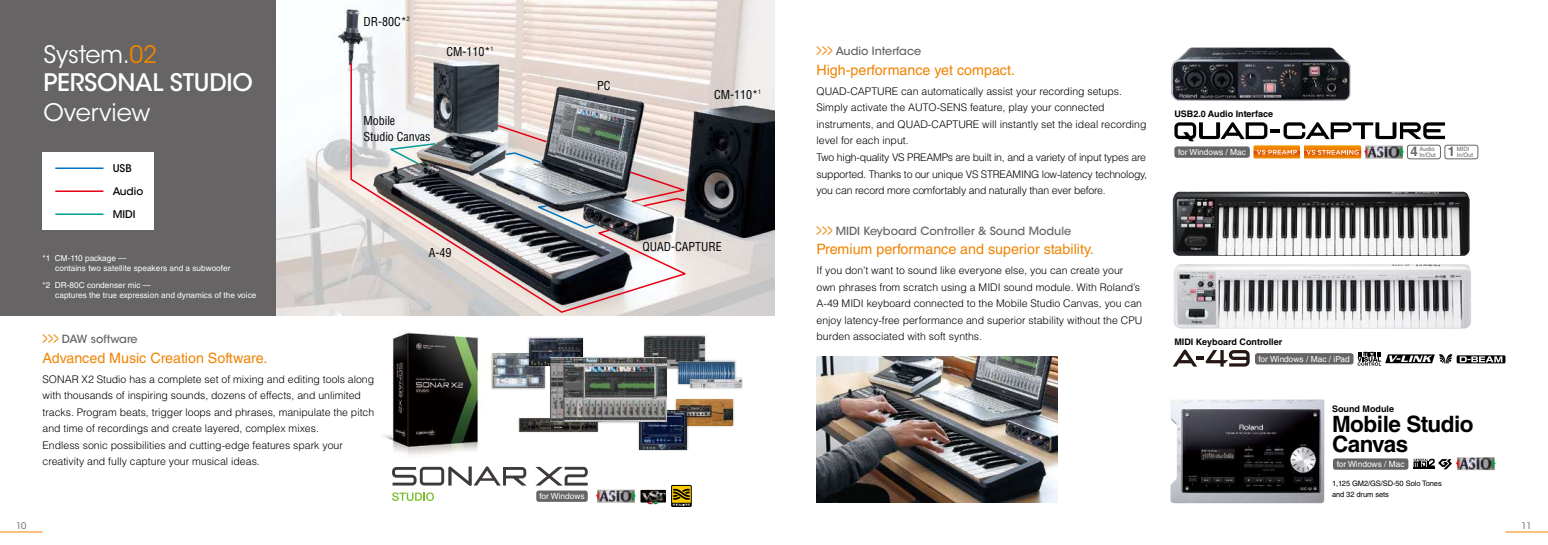
<style>
.page{position:relative;width:1548px;height:545px;background:#fff}
.page>*{position:absolute;margin:0;border:0;box-sizing:border-box;transform-origin:0 0}
.t1{font:500 24px/28.5px "ITC Avant Garde Std";letter-spacing:-.01em;color:#fff}
.t2{font:24px "ITC Avant Garde Std";color:#fff}
.t3{font:700 22.5px/20.2px "Helvetica LT Std";letter-spacing:-.02em;color:#000}
.t4{font:14.25px "Helvetica LT Std";color:#f08300}
.t5{font:condensed 12px/15.8px "Helvetica LT Std";color:#000}
.t6{font:500 11.25px "ITC Avant Garde Std";color:#666464}
.t7{font:300 10.5px/16.5px "Helvetica LT Std";color:#000}
.t8{font:500 10.5px/23px "ITC Avant Garde Std";color:#000}
.t9{font:700 9px "Helvetica LT Std";color:#000}
.t10{font:9px "ITC Avant Garde Std";color:#666464}
.t11{font:8.4px "Helvetica LT Std";color:#fff}
.t12{font:8.25px/10.5px "Helvetica LT Std";color:#fff}
.t13{font:7.5px/10.5px "Helvetica LT Std";letter-spacing:-.01em;color:#000}
.t14{font:6px/6px "Helvetica LT Std";color:#666464}
.s1{font-weight:400}
.s2{font-weight:400;color:#f08300}
.s3{font-weight:400;font-size:17.55px;color:#f08300}
.s4{font-weight:700;font-size:13.2px}
</style>
<div class="page">
<hr style="left:0;top:531px;width:43px;height:1px;background:#f08300">
<hr style="left:1505px;top:531px;width:43px;height:1px;background:#f08300">
<div style="left:0;top:0;width:774px;height:315px;background:#666464"></div>
<img style="left:369px;top:315px;width:126px;height:140px">
<svg style="left:392px;top:492px;width:42px;height:8px"></svg>
<img style="left:596px;top:489px;width:40px;height:13px">
<img style="left:640px;top:489px;width:26px;height:14px">
<svg style="left:671px;top:484px;width:21px;height:22px"></svg>
<svg style="left:672px;top:485px;width:19px;height:20px"></svg>
<svg style="left:392px;top:466px;width:135px;height:19px"></svg>
<svg style="left:535px;top:466px;width:53px;height:19px"></svg>
<img style="left:1172px;top:191px;width:297px;height:65px">
<img style="left:1173px;top:264px;width:298px;height:64px">
<img style="left:1170px;top:399px;width:154px;height:104px">
<img style="left:276px;top:0;width:498px;height:315px">
<svg style="left:350px;top:62px;width:339px;height:251px;background:#a8a4a4"></svg>
<svg style="left:386px;top:142px;width:51px;height:23px"></svg>
<svg style="left:533px;top:204px;width:63px;height:25px;background:#858c92"></svg>
<svg style="left:628px;top:170px;width:61px;height:37px;background:#d2b6b4"></svg>
<svg style="left:496px;top:124px;width:52px;height:19px"></svg>
<img style="left:816px;top:356px;width:241px;height:146px">
<svg style="left:504px;top:151px;width:38px;height:13px"></svg>
<svg style="left:1173px;top:349px;width:76px;height:17px"></svg>
<svg style="left:1174px;top:122px;width:271px;height:36px"></svg>
<div style="left:1407px;top:145px;width:34px;height:14px;border:1px solid #666464;border-radius:3px"></div>
<div style="left:1444px;top:145px;width:34px;height:14px;border:1px solid #666464;border-radius:3px"></div>
<div style="left:536px;top:490px;width:52px;height:11px;background:#666464;border-radius:3px"></div>
<div style="left:1174px;top:146px;width:76px;height:12px;background:#666464;border-radius:3px"></div>
<svg style="left:1357px;top:351px;width:148px;height:14px"></svg>
<div style="left:1255px;top:353px;width:98px;height:11px;background:#666464;border-radius:3px"></div>
<img style="left:1456px;top:457px;width:40px;height:12px">
<svg style="left:1413px;top:458px;width:39px;height:11px"></svg>
<div style="left:1333px;top:458px;width:75px;height:11px;background:#666464;border-radius:3px"></div>
<div style="left:43px;top:152px;width:111px;height:77px;background:#fff"></div>
<hr style="left:55px;top:190px;width:48px;height:2px;background:#e60012">
<hr style="left:55px;top:213px;width:48px;height:2px;background:#009e96">
<hr style="left:55px;top:167px;width:48px;height:2px;background:#0075c2">
<img style="left:1171px;top:48px;width:180px;height:53px">
<div style="left:643px;top:334px;width:64px;height:35px;background:#000;opacity:.3"></div>
<img style="left:645px;top:336px;width:60px;height:32px">
<div style="left:490px;top:351px;width:57px;height:38px;background:#000;opacity:.3"></div>
<img style="left:492px;top:353px;width:53px;height:34px">
<div style="left:527px;top:336px;width:57px;height:31px;background:#000;opacity:.3"></div>
<img style="left:529px;top:338px;width:54px;height:27px">
<div style="left:675px;top:397px;width:60px;height:30px;background:#000;opacity:.3"></div>
<img style="left:677px;top:399px;width:56px;height:26px">
<div style="left:637px;top:408px;width:52px;height:42px;background:#000;opacity:.3"></div>
<img style="left:639px;top:410px;width:48px;height:39px">
<div style="left:517px;top:416px;width:82px;height:17px;background:#000;opacity:.3"></div>
<img style="left:519px;top:418px;width:78px;height:13px">
<div style="left:549px;top:355px;width:119px;height:68px;background:#000;opacity:.3"></div>
<img style="left:551px;top:357px;width:115px;height:64px">
<div style="left:676px;top:359px;width:67px;height:30px;background:#000;opacity:.3"></div>
<img style="left:678px;top:361px;width:63px;height:27px">
<h1 class="t1" style="left:44px;top:40px;width:211px"><span class="s1">System.</span><span class="s2">02<br></span>PERSONAL STUDIO</h1>
<h1 class="t2" style="left:44px;top:98px;width:108px">Overview</h1>
<p class="t8" style="left:113px;top:156px;width:20px">USB</p>
<p class="t8" style="left:113px;top:179px;width:32px">Audio<br>MIDI</p>
<p class="t12" style="left:55px;top:252px;width:177px;text-indent:-13px">*1 CM-110 package —<br>contains two satellite speakers and a subwoofer</p>
<p class="t12" style="left:55px;top:279px;width:203px;text-indent:-13px">*2 DR-80C condenser mic —<br>captures the true expression and dynamics of the voice</p>
<p class="t6" style="left:43px;top:331px;width:97px"><span class="s3">&gt;&gt;&gt;</span> DAW software</p>
<h3 class="t4" style="left:43px;top:349px;width:226px">Advanced Music Creation Software.</h3>
<p class="t5" style="left:364px;top:14px;width:48px">DR-80C*<sup>2</sup></p>
<p class="t5" style="left:446px;top:44px;width:49px">CM-110*<sup>1</sup></p>
<p class="t5" style="left:364px;top:113px;width:68px">Mobile<br>Studio Canvas</p>
<p class="t5" style="left:429px;top:244px;width:24px">A-49</p>
<p class="t7" style="left:43px;top:370px;width:333px">SONAR X2 Studio has a complete set of mixing and editing tools along with thousands of inspiring sounds, dozens of effects, and unlimited tracks. Program beats, trigger loops and phrases, manipulate the pitch and time of recordings and create layered, complex mixes.<br>Endless sonic possibilities and cutting-edge features spark your creativity and fully capture your musical ideas.</p>
<p class="t5" style="left:597px;top:78px;width:15px">PC</p>
<p class="t5" style="left:714px;top:86px;width:49px">CM-110*<sup>1</sup></p>
<p class="t5" style="left:642px;top:238px;width:81px">QUAD-CAPTURE</p>
<p class="t11" style="left:539px;top:491px;width:47px">for Windows</p>
<p class="t6" style="left:816px;top:44px;width:106px"><span class="s3">&gt;&gt;&gt;</span> Audio Interface</p>
<h3 class="t4" style="left:816px;top:61px;width:200px">High-performance yet compact.</h3>
<p class="t7" style="left:816px;top:83px;width:332px">QUAD-CAPTURE can automatically assist your recording setups.<br>Simply activate the AUTO-SENS feature, play your connected instruments, and QUAD-CAPTURE will instantly set the ideal recording level for each input.<br>Two high-quality VS PREAMPs are built in, and a variety of input types are supported. Thanks to our unique VS STREAMING low-latency technology, you can record more comfortably and naturally than ever before.</p>
<p class="t6" style="left:816px;top:223px;width:256px"><span class="s3">&gt;&gt;&gt;</span> MIDI Keyboard Controller &amp; Sound Module</p>
<h3 class="t4" style="left:816px;top:241px;width:279px">Premium performance and superior stability.</h3>
<p class="t7" style="left:816px;top:262px;width:327px">If you don’t want to sound like everyone else, you can create your own phrases from scratch using a MIDI sound module. With Roland’s A-49 MIDI keyboard connected to the Mobile Studio Canvas, you can enjoy latency-free performance and superior stability without the CPU burden associated with soft synths.</p>
<p class="t9" style="left:1174px;top:108px;width:100px">USB2.0 Audio Interface</p>
<p class="t11" style="left:1178px;top:147px;width:69px">for Windows / Mac</p>
<p class="t14" style="left:1419px;top:146px;width:52px;text-indent:-9px"><span class="s4">4</span> Audio<br>In/Out <span class="s4">1</span> MIDI</p>
<p class="t14" style="left:1457px;top:152px;width:18px">In/Out</p>
<p class="t9" style="left:1174px;top:336px;width:109px">MIDI Keyboard Controller</p>
<p class="t11" style="left:1258px;top:354px;width:93px">for Windows / Mac / iPad</p>
<p class="t9" style="left:1332px;top:402px;width:64px">Sound Module</p>
<h2 class="t3" style="left:1332px;top:413px;width:143px">Mobile Studio<br>Canvas</h2>
<p class="t11" style="left:1336px;top:459px;width:69px">for Windows / Mac</p>
<p class="t13" style="left:1332px;top:478px;width:111px">1,125 GM2/GS/SD-50 Solo Tones and 32 drum sets</p>
<p class="t10" style="left:16px;top:520px;width:12px">10</p>
<p class="t10" style="left:1521px;top:520px;width:12px">11</p>
</div>
